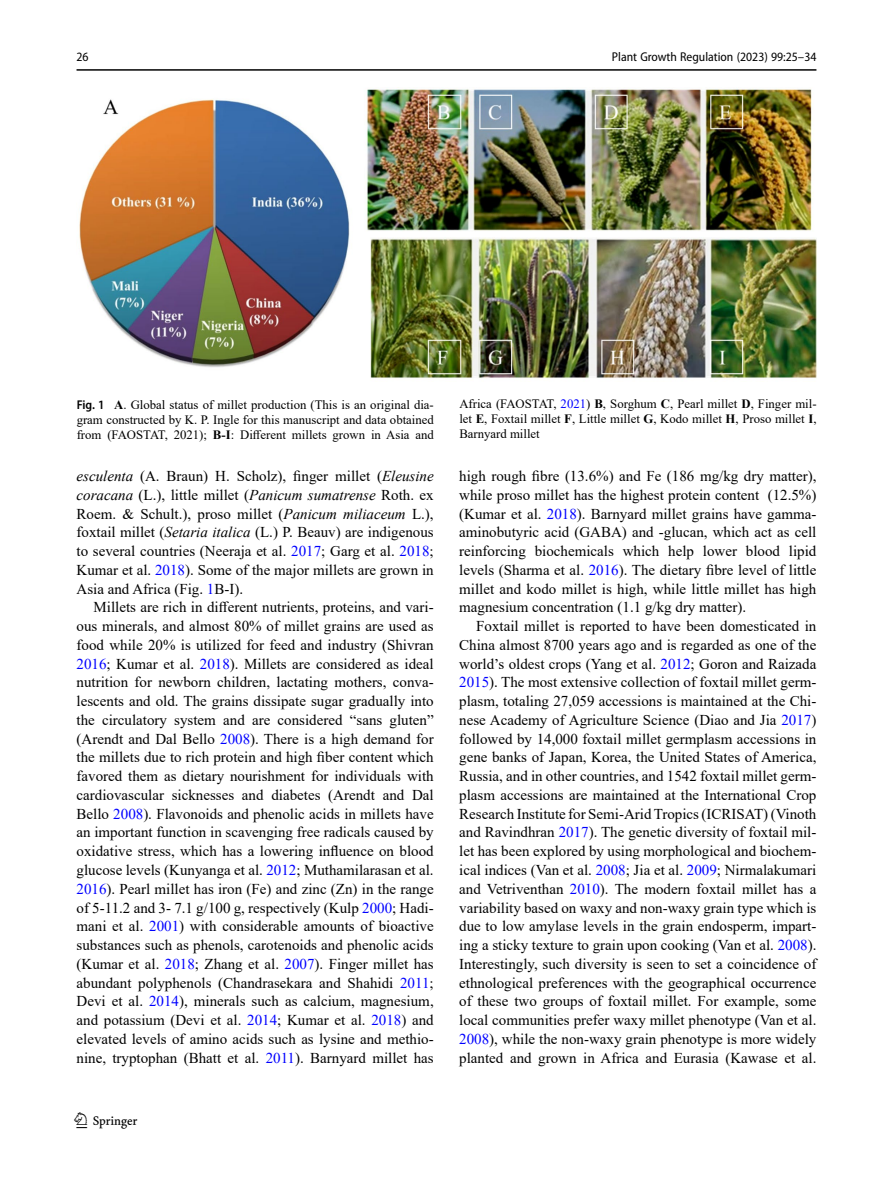
<style>
.page{position:relative;width:893px;height:1187px;background:#fff}
.page>*{position:absolute;margin:0;border:0;box-sizing:border-box;transform-origin:0 0}
.t1{font:22.5px "Springnew";color:#000}
.Body_Text_Indent{font:15px/18.8px "Times New Roman";color:#000;text-align:justify}
.Body_Text{font:15px/18.8px "Times New Roman";color:#000;text-align:justify}
.Figure_Caption{font:12.75px/15px "Times New Roman";color:#000;text-align:justify}
.t2{font:semi-condensed 12.75px "Myriad Pro";color:#000}
.s1{font-family:"Myriad Pro";font-weight:600;font-stretch:semi-condensed}
.s2{font-weight:700}
.s3{color:#00f}
.s4{font-style:italic}
</style>
<div class="page">
<hr style="left:77px;top:69px;width:739px;height:2px;background:#000">
<img style="left:79px;top:89px;width:738px;height:289px">
<p class="t2" style="left:77px;top:49px;width:14px">26</p>
<p class="t2" style="left:612px;top:49px;width:206px">Plant Growth Regulation (2023) 99:25–34</p>
<p class="Figure_Caption" style="left:77px;top:397px;width:359px"><span class="s1">Fig. 1</span> <span class="s2">A</span>. Global status of millet production (This is an original dia&shy;gram constructed by K. P. Ingle for this manuscript and data obtained from (FAOSTAT, 2021); <span class="s2">B-I</span>: Different millets grown in Asia and</p>
<p class="Figure_Caption" style="left:459px;top:396px;width:359px">Africa (FAOSTAT, <span class="s3">2021</span>) <span class="s2">B</span>, Sorghum <span class="s2">C</span>, Pearl millet <span class="s2">D</span>, Finger mil&shy;let <span class="s2">E</span>, Foxtail millet <span class="s2">F</span>, Little millet <span class="s2">G</span>, Kodo millet <span class="s2">H</span>, Proso millet <span class="s2">I</span>, Barnyard millet</p>
<p class="Body_Text" style="left:77px;top:466px;width:359px"><span class="s4">esculenta</span> (A. Braun) H. Scholz), finger millet (<span class="s4">Eleusine coracana</span> (L.), little millet (<span class="s4">Panicum sumatrense</span> Roth. ex Roem. &amp; Schult.), proso millet (<span class="s4">Panicum miliaceum</span> L.), foxtail millet (<span class="s4">Setaria italica</span> (L.) P. Beauv) are indigenous to several countries (Neeraja et al. <span class="s3">2017</span>; Garg et al. <span class="s3">2018</span>; Kumar et al. <span class="s3">2018</span>). Some of the major millets are grown in Asia and Africa (Fig. <span class="s3">1</span>B-I).</p>
<p class="Body_Text_Indent" style="left:77px;top:597px;width:359px;text-indent:17px">Millets are rich in different nutrients, proteins, and vari&shy;ous minerals, and almost 80% of millet grains are used as food while 20% is utilized for feed and industry (Shivran <span class="s3">2016</span>; Kumar et al. <span class="s3">2018</span>). Millets are considered as ideal nutrition for newborn children, lactating mothers, conva&shy;lescents and old. The grains dissipate sugar gradually into the circulatory system and are considered “sans gluten” (Arendt and Dal Bello <span class="s3">2008</span>). There is a high demand for the millets due to rich protein and high fiber content which favored them as dietary nourishment for individuals with cardiovascular sicknesses and diabetes (Arendt and Dal Bello <span class="s3">2008</span>). Flavonoids and phenolic acids in millets have an important function in scavenging free radicals caused by oxidative stress, which has a lowering influence on blood glucose levels (Kunyanga et al. <span class="s3">2012</span>; Muthamilarasan et al.<br><span class="s3">2016</span>). Pearl millet has iron (Fe) and zinc (Zn) in the range of 5-11.2 and 3- 7.1 g/100 g, respectively (Kulp <span class="s3">2000</span>; Hadi&shy;mani et al. <span class="s3">2001</span>) with considerable amounts of bioactive substances such as phenols, carotenoids and phenolic acids (Kumar et al. <span class="s3">2018</span>; Zhang et al. <span class="s3">2007</span>). Finger millet has abundant polyphenols (Chandrasekara and Shahidi <span class="s3">2011</span>; Devi et al. <span class="s3">2014</span>), minerals such as calcium, magnesium, and potassium (Devi et al. <span class="s3">2014</span>; Kumar et al. <span class="s3">2018</span>) and elevated levels of amino acids such as lysine and methio&shy;nine, tryptophan (Bhatt et al. <span class="s3">2011</span>). Barnyard millet has</p>
<h1 class="t1" style="left:77px;top:1107px;width:63px">1 3</h1>
<p class="Body_Text_Indent" style="left:459px;top:466px;width:359px">high rough fibre (13.6%) and Fe (186 mg/kg dry matter), while proso millet has the highest protein content (12.5%) (Kumar et al. <span class="s3">2018</span>). Barnyard millet grains have gamma&shy;aminobutyric acid (GABA) and -glucan, which act as cell reinforcing biochemicals which help lower blood lipid levels (Sharma et al. <span class="s3">2016</span>). The dietary fibre level of little millet and kodo millet is high, while little millet has high magnesium concentration (1.1 g/kg dry matter).</p>
<p class="Body_Text_Indent" style="left:459px;top:616px;width:359px;text-indent:17px">Foxtail millet is reported to have been domesticated in China almost 8700 years ago and is regarded as one of the world’s oldest crops (Yang et al. <span class="s3">2012</span>; Goron and Raizada <span class="s3">2015</span>). The most extensive collection of foxtail millet germ&shy;plasm, totaling 27,059 accessions is maintained at the Chi&shy;nese Academy of Agriculture Science (Diao and Jia <span class="s3">2017</span>) followed by 14,000 foxtail millet germplasm accessions in gene banks of Japan, Korea, the United States of America, Russia, and in other countries, and 1542 foxtail millet germ&shy;plasm accessions are maintained at the International Crop Research Institute for Semi-Arid Tropics (ICRISAT) (Vinoth and Ravindhran <span class="s3">2017</span>). The genetic diversity of foxtail mil&shy;let has been explored by using morphological and biochem&shy;ical indices (Van et al. <span class="s3">2008</span>; Jia et al. <span class="s3">2009</span>; Nirmalakumari and Vetriventhan <span class="s3">2010</span>). The modern foxtail millet has a variability based on waxy and non-waxy grain type which is due to low amylase levels in the grain endosperm, impart&shy;ing a sticky texture to grain upon cooking (Van et al. <span class="s3">2008</span>).<br>Interestingly, such diversity is seen to set a coincidence of ethnological preferences with the geographical occurrence of these two groups of foxtail millet. For example, some local communities prefer waxy millet phenotype (Van et al.<br><span class="s3">2008</span>), while the non-waxy grain phenotype is more widely planted and grown in Africa and Eurasia (Kawase et al.</p>
</div>
